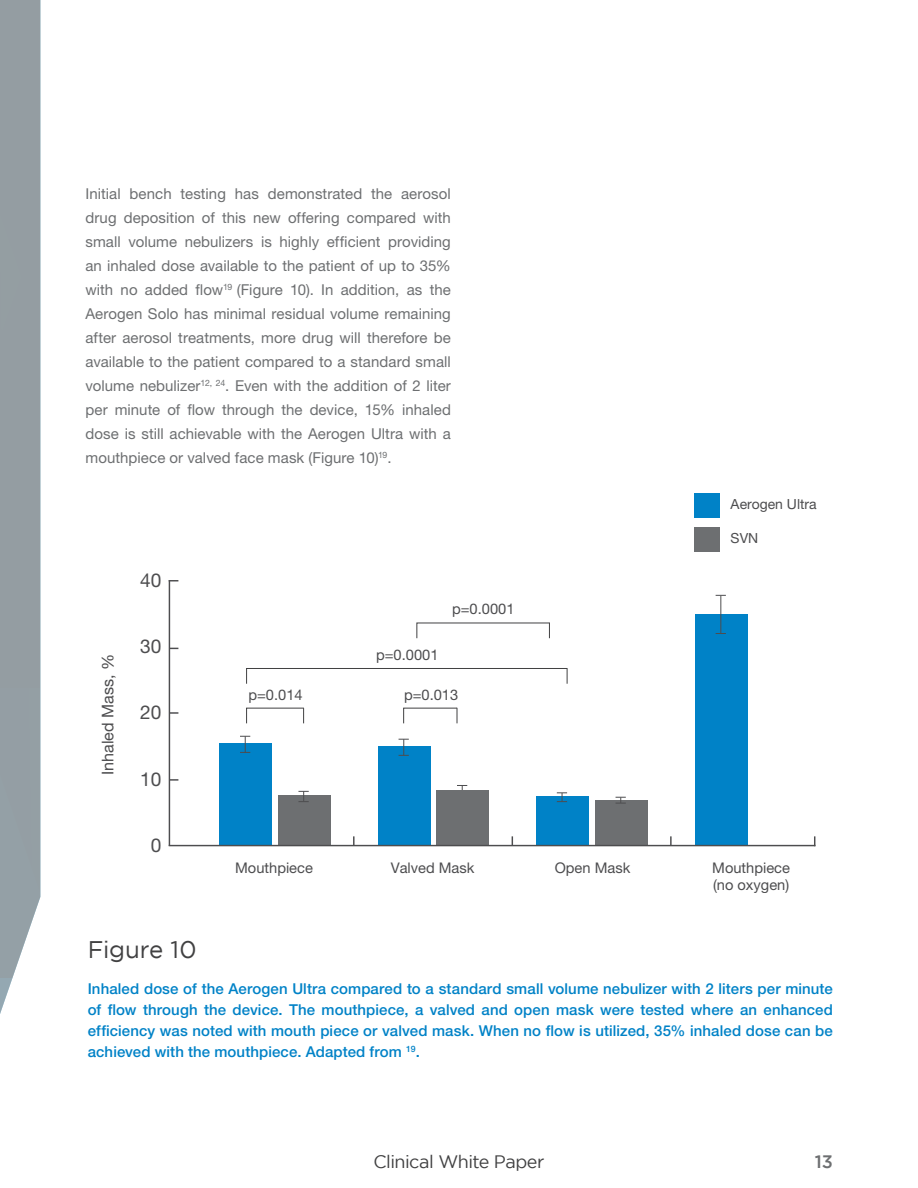
<style>
.page{position:relative;width:918px;height:1188px;background:#fff}
.page>*{position:absolute;margin:0;border:0;box-sizing:border-box;transform-origin:0 0}
.Figure_Heading{font:24px "Gotham";letter-spacing:-.005em;color:#414142}
.t1{font:19.05px "Helvetica Neue LT Pro";color:#4d4d4f}
.t2{font:18px "Gotham";letter-spacing:-.03em;color:#414142}
.t3{font:500 18px "Gotham";color:#6d6f71}
.t4{font:16.2px "Helvetica Neue LT Pro";color:#4d4d4f}
.Regular_Paragraph{font:15px/24px "Helvetica Neue LT Pro";letter-spacing:.005em;color:#6d6f71;text-align:justify}
.Figure_Text{font:500 15px/21px "Helvetica Neue LT Pro";letter-spacing:.005em;color:#0082c7;text-align:justify}
.t5{font:14.7px/17.5px "Helvetica Neue LT Pro";color:#4d4d4f}
.t6{font:13.95px "Helvetica Neue LT Pro";color:#4d4d4f}
</style>
<div class="page">
<svg style="left:0;top:978px;width:13px;height:36px"></svg>
<div style="left:0;top:0;width:40px;height:978px;background:#949da2"></div>
<div style="left:595px;top:800px;width:53px;height:46px;background:#6d6f71"></div>
<div style="left:219px;top:744px;width:53px;height:102px;background:#0082c7"></div>
<div style="left:695px;top:493px;width:25px;height:25px;background:#0082c7"></div>
<div style="left:695px;top:527px;width:25px;height:25px;background:#6d6f71"></div>
<div style="left:278px;top:796px;width:52px;height:50px;background:#6d6f71"></div>
<svg style="left:457px;top:785px;width:10px;height:6px"></svg>
<svg style="left:616px;top:797px;width:10px;height:7px"></svg>
<div style="left:695px;top:615px;width:53px;height:231px;background:#0082c7"></div>
<hr style="left:720px;top:596px;width:1px;height:38px;background:#4d4d4f">
<div style="left:536px;top:797px;width:53px;height:49px;background:#0082c7"></div>
<div style="left:436px;top:791px;width:53px;height:55px;background:#6d6f71"></div>
<div style="left:378px;top:746px;width:53px;height:100px;background:#0082c7"></div>
<svg style="left:170px;top:779px;width:8px;height:2px"></svg>
<svg style="left:170px;top:712px;width:8px;height:2px"></svg>
<hr style="left:169px;top:580px;width:1px;height:266px;background:#4d4d4f">
<hr style="left:169px;top:845px;width:646px;height:1px;background:#4d4d4f">
<svg style="left:353px;top:836px;width:2px;height:9px"></svg>
<svg style="left:670px;top:836px;width:2px;height:9px"></svg>
<svg style="left:246px;top:707px;width:59px;height:17px"></svg>
<svg style="left:246px;top:668px;width:322px;height:16px"></svg>
<svg style="left:403px;top:707px;width:55px;height:17px"></svg>
<svg style="left:416px;top:622px;width:134px;height:17px"></svg>
<svg style="left:240px;top:736px;width:10px;height:17px"></svg>
<svg style="left:298px;top:791px;width:11px;height:11px"></svg>
<svg style="left:399px;top:739px;width:10px;height:17px"></svg>
<svg style="left:557px;top:792px;width:10px;height:10px"></svg>
<p class="Regular_Paragraph" style="left:85px;top:182px;width:367px">Initial bench testing has demonstrated the aerosol drug deposition of this new offering compared with small volume nebulizers is highly efficient providing an inhaled dose available to the patient of up to 35% with no added flow<sup>19</sup> (Figure 10). In addition, as the Aerogen Solo has minimal residual volume remaining after aerosol treatments, more drug will therefore be available to the patient compared to a standard small volume nebulizer<sup>12,</sup> <sup>24</sup>. Even with the addition of 2 liter per minute of flow through the device, 15% inhaled dose is still achievable with the Aerogen Ultra with a mouthpiece or valved face mask (Figure 10)<sup>19</sup>.</p>
<p class="t4" style="left:98px;top:775px;width:123px;rotate:-90deg">Inhaled Mass, %</p>
<p class="t1" style="left:140px;top:569px;width:23px">40</p>
<p class="t1" style="left:140px;top:635px;width:23px">30</p>
<p class="t1" style="left:140px;top:701px;width:23px">20</p>
<p class="t1" style="left:140px;top:767px;width:23px">10</p>
<p class="t1" style="left:151px;top:833px;width:12px">0</p>
<p class="t5" style="left:248px;top:686px;width:56px">p=0.014</p>
<p class="t5" style="left:452px;top:599px;width:64px">p=0.0001</p>
<p class="t5" style="left:376px;top:646px;width:64px">p=0.0001</p>
<p class="t5" style="left:404px;top:686px;width:56px">p=0.013</p>
<p class="t6" style="left:731px;top:496px;width:87px">Aerogen Ultra</p>
<p class="t6" style="left:731px;top:530px;width:29px">SVN</p>
<p class="Figure_Heading" style="left:88px;top:937px;width:110px">Figure 10</p>
<p class="t5" style="left:391px;top:858px;width:85px">Valved Mask</p>
<p class="t5" style="left:555px;top:858px;width:77px">Open Mask</p>
<p class="t5" style="left:235px;top:858px;width:79px">Mouthpiece</p>
<p class="t5" style="left:712px;top:858px;width:79px">Mouthpiece (no oxygen)</p>
<p class="Figure_Text" style="left:88px;top:978px;width:747px">Inhaled dose of the Aerogen Ultra compared to a standard small volume nebulizer with 2 liters per minute of flow through the device. The mouthpiece, a valved and open mask were tested where an enhanced efficiency was noted with mouth piece or valved mask. When no flow is utilized, 35% inhaled dose can be achieved with the mouthpiece. Adapted from <sup>19</sup>.</p>
<p class="t2" style="left:373px;top:1152px;width:172px">Clinical White Paper</p>
<p class="t3" style="left:815px;top:1152px;width:20px">13</p>
</div>
